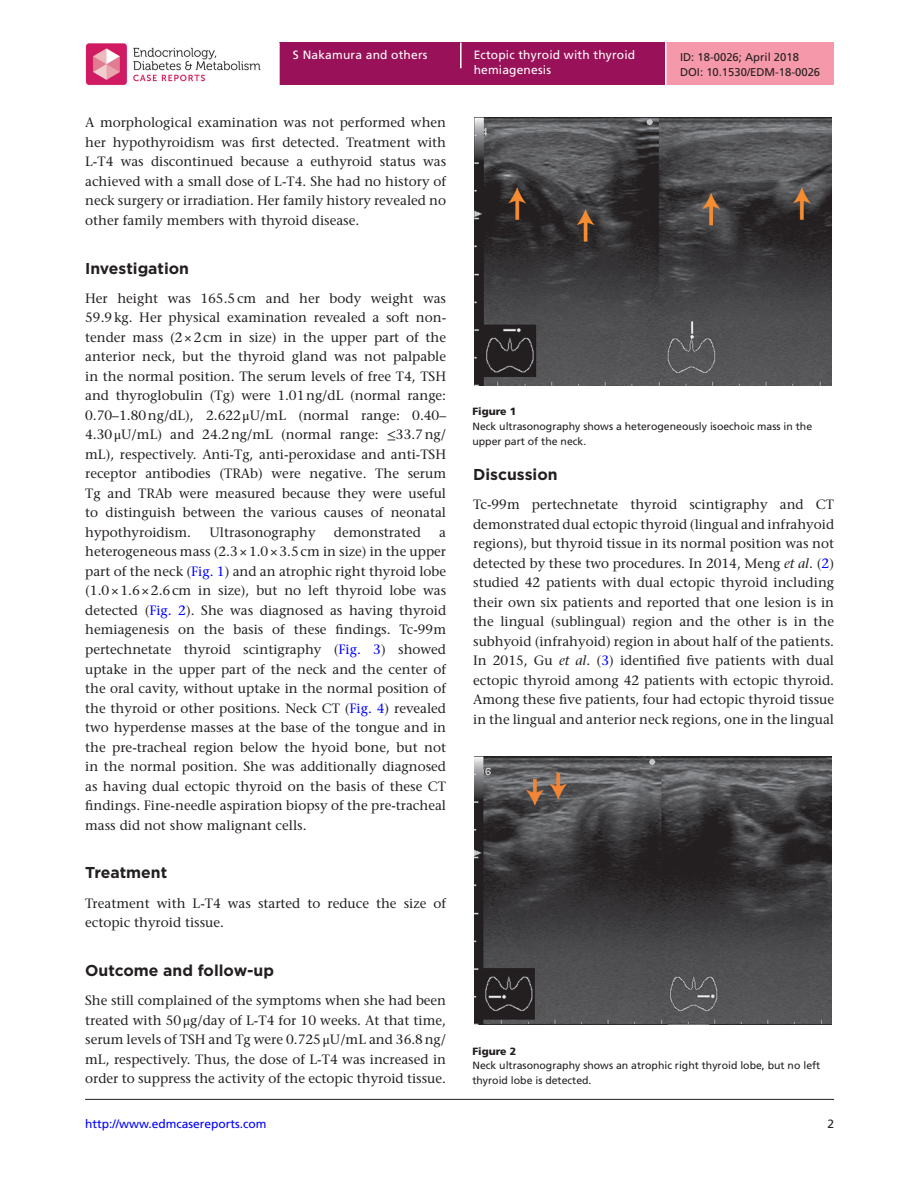
<style>
.page{position:relative;width:919px;height:1187px;background:#fff}
.page>*{position:absolute;margin:0;border:0;box-sizing:border-box;transform-origin:0 0}
.t1{font:700 15.75px "Gotham";color:#231f20}
.TXT{font:500 13.5px/19.5px "Stone Serif Std";color:#231f20;text-align:justify}
.t2{font:12px/14.7px "Frutiger LT Std";letter-spacing:.015em;color:#fff}
.t3{font:12px "Frutiger LT Std";color:#00f}
.t4{font:12px "Frutiger LT Std";color:#231f20}
.t5{font:11.25px "Frutiger LT Std";color:#231f20}
.FC{font:10.5px/14.7px "Frutiger LT Std";color:#231f20}
.FC-2{font:900 10.5px "Frutiger LT Std";color:#231f20}
.s1{font-family:"STIX General";font-weight:400}
.s2{color:#00f}
.s3{font-style:italic}
</style>
<div class="page">
<div style="left:280px;top:43px;width:385px;height:42px;background:#991259"></div>
<div style="left:666px;top:43px;width:167px;height:42px;background:#f598a9"></div>
<svg style="left:460px;top:43px;width:1px;height:25px"></svg>
<img style="left:85px;top:43px;width:176px;height:42px">
<hr style="left:85px;top:1098px;width:749px;height:1px;background:#231f20">
<img style="left:474px;top:117px;width:357px;height:268px">
<img style="left:474px;top:756px;width:357px;height:268px">
<p class="t2" style="left:293px;top:48px;width:136px">S Nakamura and others</p>
<p class="t2" style="left:473px;top:48px;width:163px">Ectopic thyroid with thyroid hemiagenesis</p>
<p class="t5" style="left:680px;top:51px;width:120px">ID: 18-0026; April 2018</p>
<p class="t5" style="left:680px;top:65px;width:142px">DOI: 10.1530/EDM-18-0026</p>
<p class="TXT" style="left:85px;top:113px;width:362px">A morphological examination was not performed when her hypothyroidism was first detected. Treatment with L-T4 was discontinued because a euthyroid status was achieved with a small dose of L-T4. She had no history of neck surgery or irradiation. Her family history revealed no other family members with thyroid disease.</p>
<h1 class="t1" style="left:85px;top:257px;width:105px">Investigation</h1>
<p class="TXT" style="left:85px;top:288px;width:362px">Her height was 165.5cm and her body weight was 59.9kg. Her physical examination revealed a soft non&shy;tender mass (2×2cm in size) in the upper part of the anterior neck, but the thyroid gland was not palpable in the normal position. The serum levels of free T4, TSH and thyroglobulin (Tg) were 1.01ng/dL (normal range:<br>0.70–1.80ng/dL), 2.622<span class="s1">μ</span>U/mL (normal range: 0.40– 4.30<span class="s1">μ</span>U/mL) and 24.2ng/mL (normal range: <span class="s1">≤</span>33.7ng/ mL), respectively. Anti-Tg, anti-peroxidase and anti-TSH receptor antibodies (TRAb) were negative. The serum Tg and TRAb were measured because they were useful to distinguish between the various causes of neonatal hypothyroidism.</p>
<p class="TXT" style="left:209px;top:522px;width:108px">Ultrasonography</p>
<p class="TXT" style="left:334px;top:522px;width:88px">demonstrated</p>
<p class="TXT" style="left:85px;top:522px;width:362px;text-indent:354px">a heterogeneous mass (2.3×1.0×3.5cm in size) in the upper part of the neck (<span class="s2">Fig. 1</span>) and an atrophic right thyroid lobe (1.0×1.6×2.6cm in size), but no left thyroid lobe was detected (<span class="s2">Fig. 2</span>). She was diagnosed as having thyroid hemiagenesis on the basis of these findings. Tc-99m pertechnetate thyroid scintigraphy (<span class="s2">Fig. 3</span>) showed uptake in the upper part of the neck and the center of the oral cavity, without uptake in the normal position of the thyroid or other positions. Neck CT (<span class="s2">Fig. 4</span>) revealed two hyperdense masses at the base of the tongue and in the pre-tracheal region below the hyoid bone, but not in the normal position. She was additionally diagnosed as having dual ectopic thyroid on the basis of these CT findings. Fine-needle aspiration biopsy of the pre-tracheal mass did not show malignant cells.</p>
<h1 class="t1" style="left:85px;top:862px;width:84px">Treatment</h1>
<p class="TXT" style="left:85px;top:893px;width:362px">Treatment with L-T4 was started to reduce the size of ectopic thyroid tissue.</p>
<h1 class="t1" style="left:85px;top:959px;width:190px">Outcome and follow-up</h1>
<p class="TXT" style="left:85px;top:990px;width:362px">She still complained of the symptoms when she had been treated with 50<span class="s1">μ</span>g/day of L-T4 for 10 weeks. At that time, serum levels of TSH and Tg were 0.725<span class="s1">μ</span>U/mL and 36.8ng/ mL, respectively. Thus, the dose of L-T4 was increased in order to suppress the activity of the ectopic thyroid tissue.</p>
<p class="FC-2" style="left:472px;top:405px;width:45px">Figure 1</p>
<p class="FC" style="left:472px;top:419px;width:341px">Neck ultrasonography shows a heterogeneously isoechoic mass in the upper part of the neck.</p>
<h1 class="t1" style="left:473px;top:464px;width:86px">Discussion</h1>
<p class="TXT" style="left:473px;top:494px;width:362px">Tc-99m pertechnetate thyroid scintigraphy and CT demonstrated dual ectopic thyroid (lingual and infrahyoid regions), but thyroid tissue in its normal position was not detected by these two procedures. In 2014, Meng <span class="s3">et al</span>. (<span class="s2">2</span>) studied 42 patients with dual ectopic thyroid including their own six patients and reported that one lesion is in the lingual (sublingual) region and the other is in the subhyoid (infrahyoid) region in about half of the patients.<br>In 2015, Gu <span class="s3">et al</span>. (<span class="s2">3</span>) identified five patients with dual ectopic thyroid among 42 patients with ectopic thyroid.<br>Among these five patients, four had ectopic thyroid tissue in the lingual and anterior neck regions, one in the lingual</p>
<p class="FC-2" style="left:472px;top:1044px;width:45px">Figure 2</p>
<p class="FC" style="left:472px;top:1058px;width:349px">Neck ultrasonography shows an atrophic right thyroid lobe, but no left thyroid lobe is detected.</p>
<p class="t3" style="left:85px;top:1116px;width:183px">http://www.edmcasereports.com</p>
<p class="t4" style="left:827px;top:1116px;width:8px">2</p>
</div>
